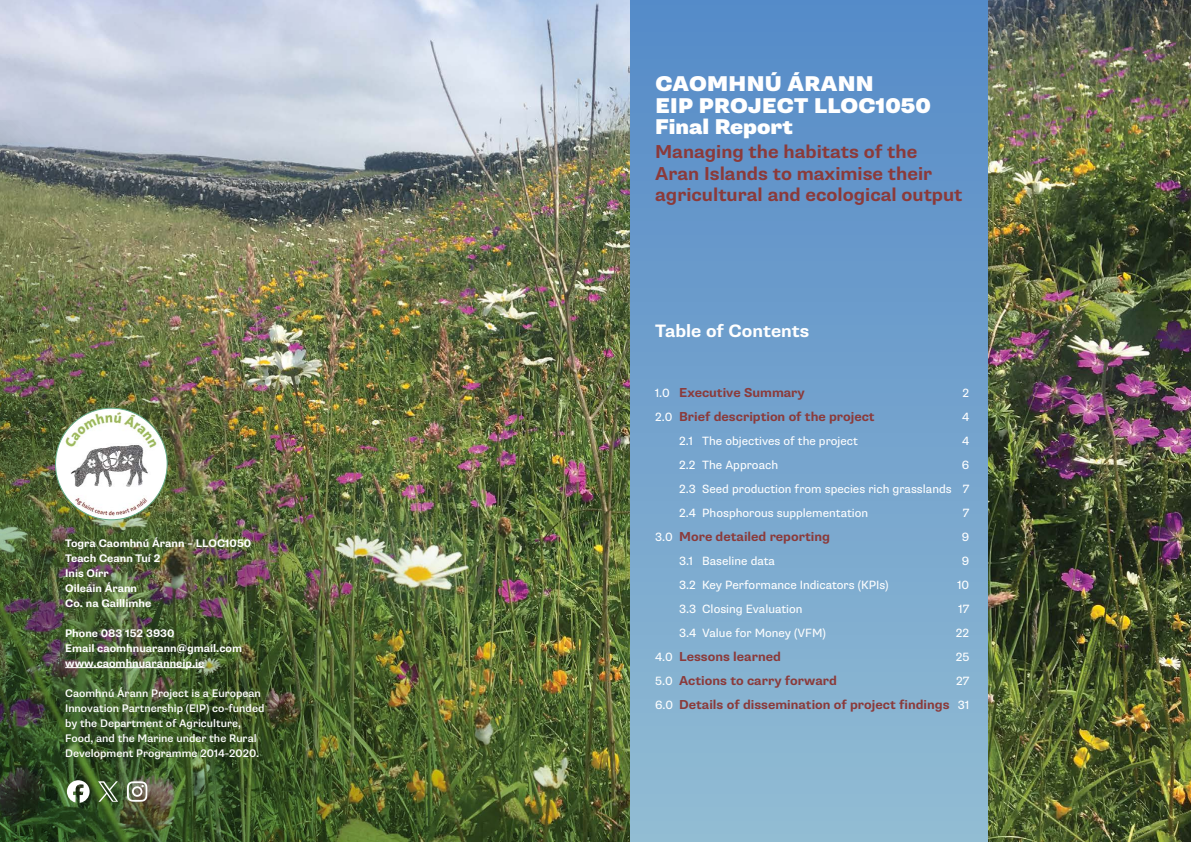
<style>
.page{position:relative;width:1191px;height:842px;background:#fff}
.page>*{position:absolute;margin:0;border:0;box-sizing:border-box;transform-origin:0 0}
.t1{font:900 21.4px/21.4px "Supria Sans";letter-spacing:.01em;color:#fff}
.t2{font:700 18.7px/21.4px "Supria Sans";color:#8b3a3a}
.t3{font:700 18px "Supria Sans";color:#fff}
.t4{font:700 13px "Supria Sans";color:#8b3a3a}
.t5{font:12px/24px "Supria Sans";color:#fff;text-align:justify}
.t6{font:500 11px/15px "Supria Sans";color:#fff}
.t7{font:700 11px/15px "Supria Sans";color:#fff}
.s1{font-weight:400;font-size:12px;color:#fff}
</style>
<div class="page">
<img style="left:0;top:0;width:1191px;height:842px">
<img style="left:0;top:120px;width:631px;height:722px">
<div style="left:631px;top:0;width:356px;height:842px;background:linear-gradient(to bottom,#558ac8,#92bcd3)"></div>
<hr style="left:65px;top:667px;width:139px;height:1px;background:#fff">
<img style="left:56px;top:408px;width:111px;height:112px;border-radius:56px">
<svg style="left:67px;top:780px;width:23px;height:23px"></svg>
<svg style="left:98px;top:781px;width:20px;height:21px"></svg>
<svg style="left:127px;top:781px;width:20px;height:21px"></svg>
<p class="t7" style="left:65px;top:536px;width:188px">Togra Caomhnú Árann – LLOC1050<br>Teach Ceann Tuí 2<br>Inis Oírr<br>Oileáin Árann<br>Co. na Gaillimhe</p>
<p class="t7" style="left:65px;top:626px;width:178px">Phone 083 152 3930<br>Email caomhnuarann@gmail.com www.caomhnuaranneip.ie</p>
<p class="t6" style="left:65px;top:686px;width:201px">Caomhnú Árann Project is a European Innovation Partnership (EIP) co-funded by the Department of Agriculture, Food, and the Marine under the Rural Development Programme 2014-2020.</p>
<h1 class="t1" style="left:655px;top:74px;width:277px">CAOMHNÚ ÁRANN<br>EIP PROJECT LLOC1050<br>Final Report</h1>
<h2 class="t2" style="left:655px;top:142px;width:309px">Managing the habitats of the<br>Aran Islands to maximise their agricultural and ecological output</h2>
<h3 class="t3" style="left:655px;top:319px;width:156px">Table of Contents</h3>
<p class="t4" style="left:655px;top:384px;width:151px"><span class="s1">1.0</span> Executive Summary</p>
<p class="t5" style="left:962px;top:381px;width:8px">2</p>
<p class="t4" style="left:655px;top:408px;width:221px"><span class="s1">2.0</span> Brief description of the project</p>
<p class="t5" style="left:962px;top:405px;width:9px">4</p>
<p class="t5" style="left:679px;top:429px;width:180px">2.1 The objectives of the project</p>
<p class="t5" style="left:962px;top:429px;width:9px">4</p>
<p class="t5" style="left:679px;top:453px;width:100px">2.2 The Approach</p>
<p class="t5" style="left:679px;top:453px;width:292px;text-indent:283px">6<br>2.3 Seed production from species rich grasslands 7<br>2.4 Phosphorous supplementation</p>
<p class="t5" style="left:962px;top:501px;width:8px">7</p>
<p class="t4" style="left:655px;top:528px;width:176px"><span class="s1">3.0</span> More detailed reporting</p>
<p class="t5" style="left:962px;top:525px;width:9px">9</p>
<p class="t5" style="left:679px;top:549px;width:97px">3.1 Baseline data</p>
<p class="t5" style="left:962px;top:549px;width:9px">9</p>
<p class="t5" style="left:679px;top:573px;width:211px">3.2 Key Performance Indicators (KPIs)</p>
<p class="t5" style="left:957px;top:573px;width:13px">10</p>
<p class="t5" style="left:679px;top:597px;width:125px">3.3 Closing Evaluation</p>
<p class="t5" style="left:958px;top:597px;width:12px">17</p>
<p class="t5" style="left:679px;top:621px;width:148px">3.4 Value for Money (VFM)</p>
<p class="t5" style="left:956px;top:621px;width:15px">22</p>
<p class="t4" style="left:655px;top:648px;width:127px"><span class="s1">4.0</span> Lessons learned</p>
<p class="t5" style="left:955px;top:645px;width:15px">25</p>
<p class="t4" style="left:655px;top:672px;width:183px"><span class="s1">5.0</span> Actions to carry forward</p>
<p class="t5" style="left:956px;top:669px;width:15px">27</p>
<p class="t4" style="left:655px;top:696px;width:316px"><span class="s1">6.0</span> Details of dissemination of project findings <span class="s1">31</span></p>
</div>
